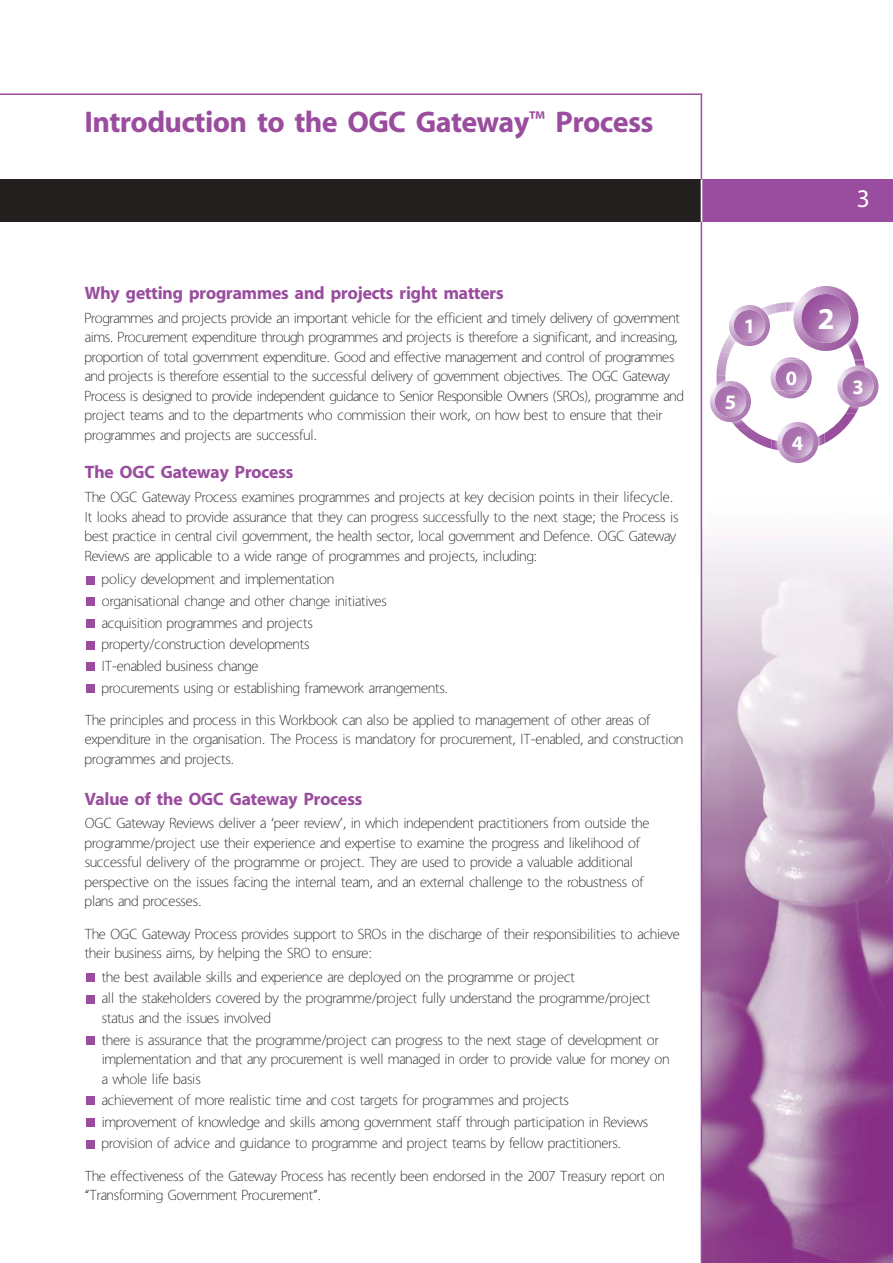
<style>
.page{position:relative;width:893px;height:1263px;background:#fff}
.page>*{position:absolute;margin:0;border:0;box-sizing:border-box;transform-origin:0 0}
.t1{font:700 30.45px "Redford";color:#fff}
.t2{font:700 30px "Redford";color:#9a4d9e}
.t3{font:25.5px "Redford";color:#fff}
.t4{font:700 20.7px "Redford";color:#fff}
.t5{font:700 18px "Redford";color:#9a4d9e}
.t6{font:300 15px/19.5px "Redford";color:#231f1f}
</style>
<div class="page">
<img style="left:702px;top:412px;width:191px;height:851px">
<img style="left:738px;top:449px;width:26px;height:8px">
<img style="left:711px;top:428px;width:27px;height:29px">
<img style="left:845px;top:413px;width:26px;height:44px">
<img style="left:764px;top:449px;width:8px;height:8px">
<img style="left:824px;top:449px;width:21px;height:8px">
<img style="left:716px;top:347px;width:140px;height:102px">
<img style="left:765px;top:390px;width:53px;height:14px">
<img style="left:775px;top:390px;width:32px;height:8px">
<img style="left:782px;top:390px;width:18px;height:3px">
<img style="left:755px;top:352px;width:77px;height:38px">
<img style="left:776px;top:302px;width:88px;height:58px">
<img style="left:771px;top:358px;width:41px;height:32px">
<img style="left:786px;top:371px;width:10px;height:14px">
<img style="left:863px;top:302px;width:1px;height:57px">
<img style="left:786px;top:302px;width:77px;height:57px">
<img style="left:786px;top:351px;width:32px;height:8px">
<svg style="left:786px;top:357px;width:14px;height:2px"></svg>
<img style="left:793px;top:286px;width:65px;height:65px">
<img style="left:801px;top:294px;width:49px;height:49px;border-radius:50%">
<img style="left:704px;top:375px;width:53px;height:53px">
<img style="left:716px;top:375px;width:34px;height:53px">
<svg style="left:755px;top:375px;width:2px;height:15px"></svg>
<img style="left:710px;top:381px;width:41px;height:41px">
<img style="left:715px;top:386px;width:31px;height:31px;border-radius:50%">
<img style="left:772px;top:416px;width:52px;height:53px">
<img style="left:772px;top:433px;width:52px;height:18px">
<img style="left:777px;top:422px;width:41px;height:41px">
<img style="left:782px;top:427px;width:31px;height:31px;border-radius:50%">
<img style="left:832px;top:360px;width:53px;height:53px">
<img style="left:845px;top:407px;width:19px;height:6px">
<img style="left:854px;top:360px;width:11px;height:6px">
<img style="left:837px;top:366px;width:41px;height:41px">
<img style="left:842px;top:371px;width:32px;height:31px;border-radius:50%">
<img style="left:755px;top:347px;width:21px;height:5px">
<img style="left:723px;top:336px;width:32px;height:16px">
<img style="left:770px;top:304px;width:6px;height:11px">
<img style="left:729px;top:305px;width:41px;height:41px">
<img style="left:734px;top:310px;width:31px;height:31px;border-radius:50%">
<div style="left:701px;top:179px;width:192px;height:43px;background:#9a4d9e"></div>
<hr style="left:0;top:93px;width:702px;height:2px;background:#9a4d9e">
<hr style="left:701px;top:94px;width:1px;height:1169px;background:#9a4d9e">
<div style="left:0;top:179px;width:701px;height:43px;background:#231f1f"></div>
<hr style="left:701px;top:179px;width:1px;height:43px;background:#fff">
<div style="left:86px;top:1140px;width:9px;height:8px;background:#9a4d9e"></div>
<div style="left:86px;top:1118px;width:9px;height:9px;background:#9a4d9e"></div>
<div style="left:86px;top:1097px;width:9px;height:8px;background:#9a4d9e"></div>
<div style="left:86px;top:1036px;width:9px;height:8px;background:#9a4d9e"></div>
<div style="left:86px;top:995px;width:9px;height:8px;background:#9a4d9e"></div>
<div style="left:86px;top:973px;width:9px;height:9px;background:#9a4d9e"></div>
<div style="left:86px;top:684px;width:9px;height:8px;background:#9a4d9e"></div>
<div style="left:86px;top:662px;width:9px;height:9px;background:#9a4d9e"></div>
<div style="left:86px;top:641px;width:9px;height:8px;background:#9a4d9e"></div>
<div style="left:86px;top:619px;width:9px;height:9px;background:#9a4d9e"></div>
<div style="left:86px;top:597px;width:9px;height:9px;background:#9a4d9e"></div>
<div style="left:86px;top:576px;width:9px;height:8px;background:#9a4d9e"></div>
<h2 class="t2" style="left:85px;top:110px;width:570px">Introduction to the OGC Gateway<sup>™</sup> Process</h2>
<p class="t5" style="left:85px;top:286px;width:420px">Why getting programmes and projects right matters</p>
<p class="t6" style="left:85px;top:309px;width:600px">Programmes and projects provide an important vehicle for the efficient and timely delivery of government aims. Procurement expenditure through programmes and projects is therefore a significant, and increasing, proportion of total government expenditure. Good and effective management and control of programmes and projects is therefore essential to the successful delivery of government objectives. The OGC Gateway Process is designed to provide independent guidance to Senior Responsible Owners (SROs), programme and project teams and to the departments who commission their work, on how best to ensure that their programmes and projects are successful.</p>
<p class="t5" style="left:85px;top:465px;width:210px">The OGC Gateway Process</p>
<p class="t6" style="left:85px;top:489px;width:595px">The OGC Gateway Process examines programmes and projects at key decision points in their lifecycle.<br>It looks ahead to provide assurance that they can progress successfully to the next stage; the Process is best practice in central civil government, the health sector, local government and Defence. OGC Gateway Reviews are applicable to a wide range of programmes and projects, including:</p>
<p class="t6" style="left:102px;top:570px;width:348px;line-height:21.6px">policy development and implementation<br>organisational change and other change initiatives acquisition programmes and projects<br>property/construction developments<br>IT-enabled business change<br>procurements using or establishing framework arrangements.</p>
<p class="t6" style="left:85px;top:711px;width:600px">The principles and process in this Workbook can also be applied to management of other areas of expenditure in the organisation. The Process is mandatory for procurement, IT-enabled, and construction programmes and projects.</p>
<p class="t5" style="left:85px;top:792px;width:279px">Value of the OGC Gateway Process</p>
<p class="t6" style="left:85px;top:815px;width:566px">OGC Gateway Reviews deliver a ‘peer review’, in which independent practitioners from outside the programme/project use their experience and expertise to examine the progress and likelihood of successful delivery of the programme or project. They are used to provide a valuable additional perspective on the issues facing the internal team, and an external challenge to the robustness of plans and processes.</p>
<p class="t6" style="left:85px;top:925px;width:596px">The OGC Gateway Process provides support to SROs in the discharge of their responsibilities to achieve their business aims, by helping the SRO to ensure:</p>
<p class="t6" style="left:102px;top:967px;width:550px;line-height:21.6px">the best available skills and experience are deployed on the programme or project<br>all the stakeholders covered by the programme/project fully understand the programme/project</p>
<p class="t6" style="left:102px;top:1008px;width:558px;line-height:21.6px">status and the issues involved<br>there is assurance that the programme/project can progress to the next stage of development or</p>
<p class="t6" style="left:102px;top:1051px;width:569px">implementation and that any procurement is well managed in order to provide value for money on a whole life basis</p>
<p class="t6" style="left:102px;top:1091px;width:548px;line-height:21.6px">achievement of more realistic time and cost targets for programmes and projects<br>improvement of knowledge and skills among government staff through participation in Reviews provision of advice and guidance to programme and project teams by fellow practitioners.</p>
<p class="t6" style="left:85px;top:1167px;width:581px">The effectiveness of the Gateway Process has recently been endorsed in the 2007 Treasury report on “Transforming Government Procurement”.</p>
<h3 class="t4" style="left:744px;top:313px;width:13px">1</h3>
<h3 class="t4" style="left:725px;top:390px;width:13px">5</h3>
<h3 class="t3" style="left:857px;top:189px;width:15px">3</h3>
<h1 class="t1" style="left:818px;top:300px;width:18px">2</h1>
<h3 class="t4" style="left:792px;top:430px;width:13px">4</h3>
<h3 class="t4" style="left:852px;top:374px;width:13px">3</h3>
</div>
